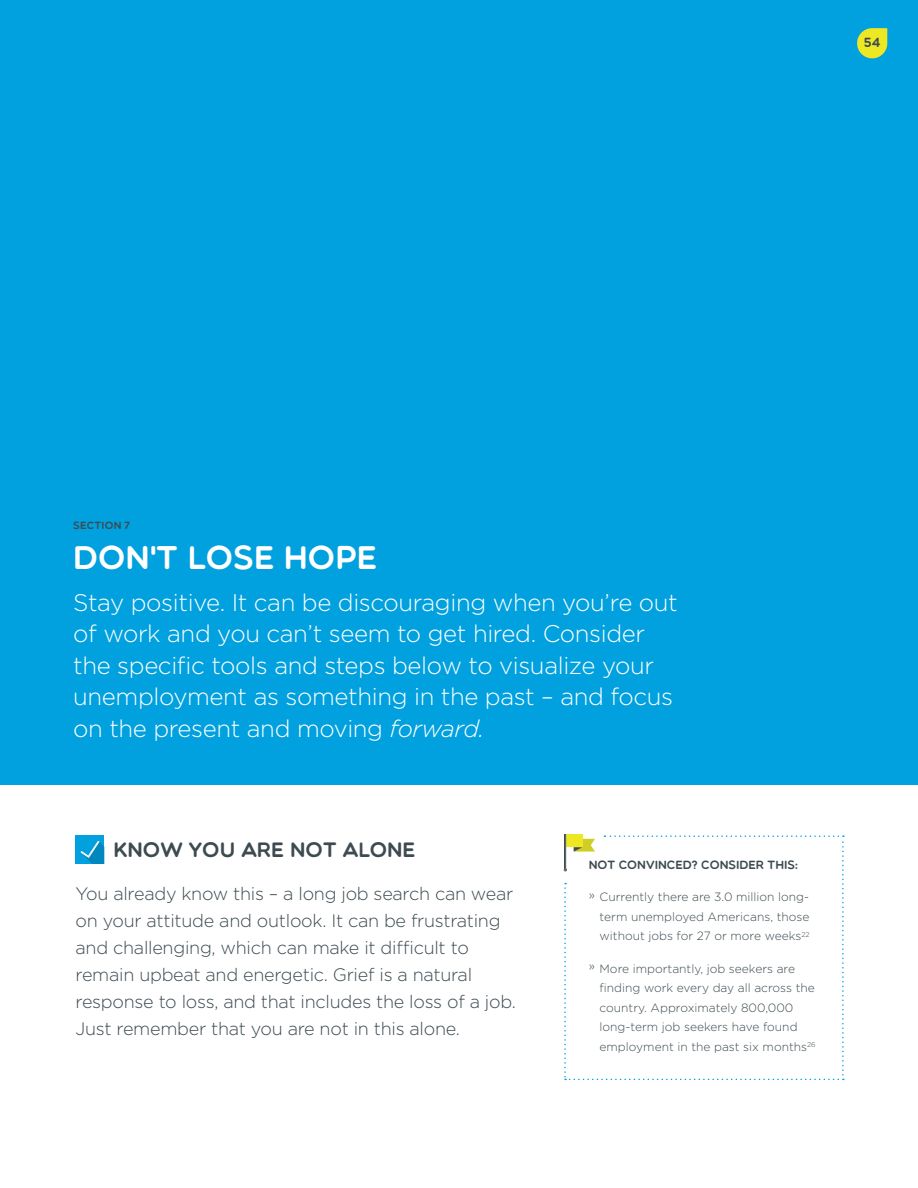
<style>
.page{position:relative;width:918px;height:1188px;background:#fff}
.page>*{position:absolute;margin:0;border:0;box-sizing:border-box;transform-origin:0 0}
.t1{font:33px "Multicolore";color:#fff}
.t2{font:300 24px/31.5px "Gotham";letter-spacing:-.015em;color:#fff}
.t3{font:21px "Multicolore";color:#3d4b51}
.t4{font:300 18px/27px "Gotham";letter-spacing:-.015em;color:#3d4b51}
.t5{font:13.5px "Multicolore";color:#3d4b51}
.t6{font:300 12px/19.5px "Gotham";color:#3d4b51;text-align:justify}
.t7{font:12px "Multicolore";color:#3d4b51}
.t8{font:10.5px "Multicolore";letter-spacing:.025em;color:#3d4b51}
.s1{font-style:italic}
</style>
<div class="page">
<div style="left:0;top:0;width:918px;height:784px;background:#00a1de"></div>
<svg style="left:857px;top:28px;width:30px;height:31px"></svg>
<div style="left:76px;top:835px;width:28px;height:29px;background:#00a1de"></div>
<svg style="left:81px;top:841px;width:23px;height:23px"></svg>
<svg style="left:564px;top:835px;width:280px;height:245px"></svg>
<p class="t5" style="left:864px;top:34px;width:18px">54</p>
<p class="t8" style="left:73px;top:519px;width:58px">SECTION 7</p>
<h1 class="t1" style="left:73px;top:537px;width:306px">DON'T LOSE HOPE</h1>
<h2 class="t2" style="left:73px;top:586px;width:606px">Stay positive. It can be discouraging when you’re out of work and you can’t seem to get hired. Consider the specific tools and steps below to visualize your unemployment as something in the past – and focus on the present and moving <span class="s1">forward.</span></h2>
<p class="t3" style="left:114px;top:837px;width:304px">KNOW YOU ARE NOT ALONE</p>
<p class="t4" style="left:76px;top:880px;width:442px">You already know this – a long job search can wear on your attitude and outlook. It can be frustrating and challenging, which can make it difficult to remain upbeat and energetic. Grief is a natural response to loss, and that includes the loss of a job.<br>Just remember that you are not in this alone.</p>
<p class="t7" style="left:589px;top:858px;width:211px">NOT CONVINCED? CONSIDER THIS:</p>
<p class="t6" style="left:600px;top:887px;width:212px;text-indent:-11px">» Currently there are 3.0 million long&shy;term unemployed Americans, those without jobs for 27 or more weeks<sup>22</sup></p>
<p class="t6" style="left:600px;top:959px;width:218px;text-align:left;text-indent:-11px">» More importantly, job seekers are finding work every day all across the country. Approximately 800,000 long-term job seekers have found employment in the past six months<sup>26</sup></p>
</div>
